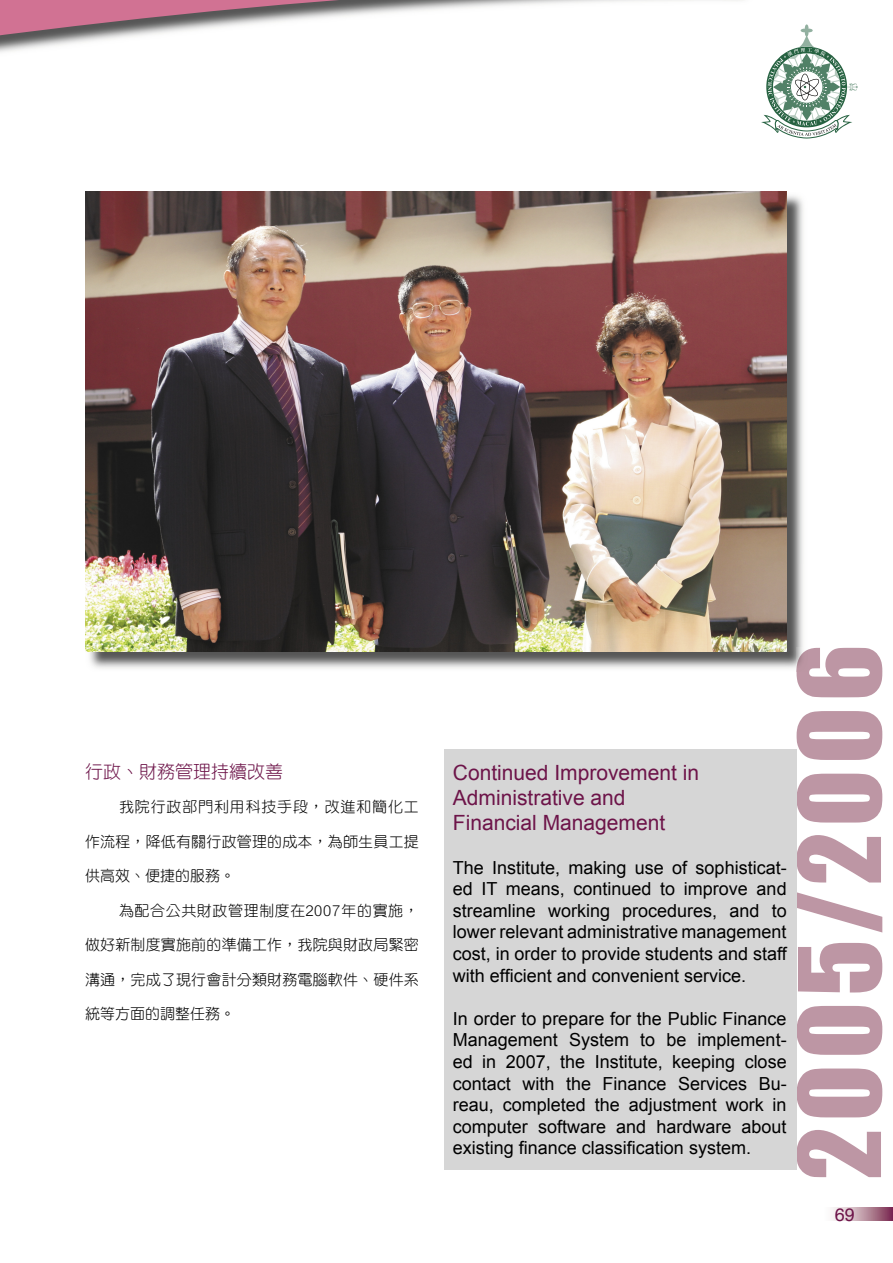
<style>
.page{position:relative;width:893px;height:1263px;background:#fff}
.page>*{position:absolute;margin:0;border:0;box-sizing:border-box;transform-origin:0 0}
.t1{font:105px "Impact";letter-spacing:.06em;color:#bd96a4}
.t2{font:21px/25.2px "Arial";color:#6d1449}
.t3{font:18px/21.6px "Arial";color:#000;text-align:justify}
.t4{font:18px "DF Yuan Lt HK BF";color:#6d1449}
.t5{font:18px "Helvetica";color:#6d1449}
.t6{font:15px "DF Yuan Lt HK BF";letter-spacing:.01em;color:#000}
.t7{font:15px "DF Yuan Lt HK BF";letter-spacing:.04em;color:#000}
.t8{font:15px "DF Yuan Lt HK BF";letter-spacing:.055em;color:#000}
</style>
<div class="page">
<svg style="left:833px;top:1207px;width:60px;height:14px"></svg>
<svg style="left:761px;top:24px;width:97px;height:115px"></svg>
<svg style="left:0;top:0;width:735px;height:52px"></svg>
<div style="left:444px;top:749px;width:353px;height:420px;background:#d6d6d6"></div>
<img style="left:86px;top:195px;width:718px;height:474px">
<img style="left:796px;top:648px;width:11px;height:24px">
<img style="left:85px;top:191px;width:702px;height:460px">
<p class="t4" style="left:85px;top:762px;width:199px">行政、財務管理持續改善</p>
<p class="t8" style="left:119px;top:799px;width:301px">我院行政部門利用科技手段，改進和簡化工</p>
<p class="t6" style="left:85px;top:834px;width:335px">作流程，降低有關行政管理的成本，為師生員工提</p>
<p class="t6" style="left:85px;top:868px;width:151px">供高效、便捷的服務。</p>
<p class="t7" style="left:119px;top:903px;width:301px">為配合公共財政管理制度在2007年的實施，</p>
<p class="t6" style="left:85px;top:937px;width:335px">做好新制度實施前的準備工作，我院與財政局緊密</p>
<p class="t6" style="left:85px;top:972px;width:335px">溝通，完成了現行會計分類財務電腦軟件、硬件系</p>
<p class="t6" style="left:85px;top:1006px;width:151px">統等方面的調整任務。</p>
<h1 class="t1" style="left:775px;top:1180px;width:537px;rotate:-90deg">2005/2006</h1>
<p class="t5" style="left:835px;top:1202px;width:22px">69</p>
<p class="t2" style="left:453px;top:760px;width:248px">Continued Improvement in<br>Administrative and<br>Financial Management</p>
<p class="t3" style="left:453px;top:856px;width:335px">The Institute, making use of sophisticat&shy;ed IT means, continued to improve and streamline working procedures, and to lower relevant administrative management cost, in order to provide students and staff with efficient and convenient service.</p>
<p class="t3" style="left:453px;top:1008px;width:335px">In order to prepare for the Public Finance Management System to be implement&shy;ed in 2007, the Institute, keeping close contact with the Finance Services Bu&shy;reau, completed the adjustment work in computer software and hardware about existing finance classification system.</p>
</div>
